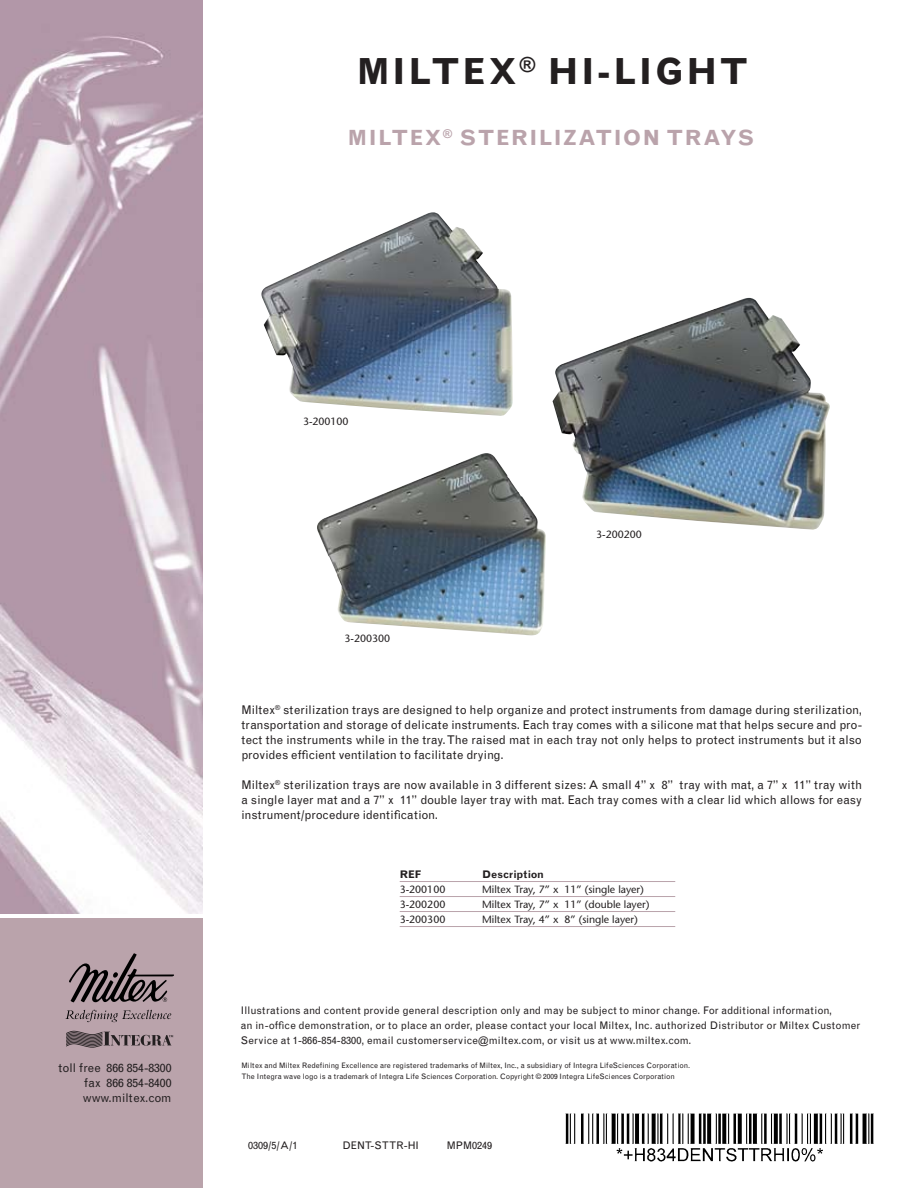
<style>
.page{position:relative;width:918px;height:1188px;background:#fff}
.page>*{position:absolute;margin:0;border:0;box-sizing:border-box;transform-origin:0 0}
.t1{font:700 36px "Grotesque";letter-spacing:.07em;color:#231f20}
.t2{font:700 21px "Grotesque";letter-spacing:.07em;color:#baa3ab}
.t3{font:12px/15px "Grotesque";color:#231f20;text-align:justify}
.t4{font:10.5px/15px "Grotesque";letter-spacing:.01em;color:#231f20}
.t5{font:10.5px "Stone Sans";color:#231f20}
.t6{font:700 10.5px "Grotesque";color:#231f20}
.t7{font:7.5px/10.5px "Grotesque";color:#231f20}
</style>
<div class="page">
<div style="left:0;top:918px;width:202px;height:270px;background:#baa3ab"></div>
<svg style="left:69px;top:953px;width:105px;height:49px"></svg>
<svg style="left:65px;top:1010px;width:106px;height:12px"></svg>
<svg style="left:66px;top:1031px;width:107px;height:17px"></svg>
<img style="left:0;top:0;width:202px;height:913px">
<hr style="left:400px;top:881px;width:275px;height:1px;background:#baa3ab">
<hr style="left:400px;top:896px;width:275px;height:1px;background:#baa3ab">
<hr style="left:400px;top:911px;width:275px;height:1px;background:#baa3ab">
<hr style="left:400px;top:926px;width:275px;height:1px;background:#baa3ab">
<img style="left:261px;top:212px;width:252px;height:204px">
<img style="left:553px;top:298px;width:277px;height:232px">
<img style="left:317px;top:453px;width:229px;height:182px">
<img style="left:565px;top:1113px;width:309px;height:49px">
<h1 class="t1" style="left:357px;top:51px;width:393px">MILTEX<sup>®</sup> HI-LIGHT</h1>
<h2 class="t2" style="left:348px;top:125px;width:408px">MILTEX<sup>®</sup> STERILIZATION TRAYS</h2>
<p class="t5" style="left:303px;top:415px;width:47px">3-200100</p>
<p class="t5" style="left:345px;top:632px;width:47px">3-200300</p>
<p class="t5" style="left:596px;top:528px;width:47px">3-200200</p>
<p class="t3" style="left:241px;top:703px;width:622px">Miltex<sup>®</sup> sterilization trays are designed to help organize and protect instruments from damage during sterilization, transportation and storage of delicate instruments. Each tray comes with a silicone mat that helps secure and pro&shy;tect the instruments while in the tray. The raised mat in each tray not only helps to protect instruments but it also provides efficient ventilation to facilitate drying.</p>
<p class="t3" style="left:241px;top:778px;width:622px">Miltex<sup>®</sup> sterilization trays are now available in 3 different sizes: A small 4” x 8” tray with mat, a 7” x 11” tray with a single layer mat and a 7” x 11” double layer tray with mat. Each tray comes with a clear lid which allows for easy instrument/procedure identification.</p>
<p class="t6" style="left:400px;top:868px;width:23px">REF</p>
<p class="t6" style="left:482px;top:868px;width:63px">DESCRIPTION</p>
<p class="t5" style="left:400px;top:883px;width:47px">3-200100</p>
<p class="t5" style="left:482px;top:883px;width:163px">Miltex Tray, 7” x 11” (single layer)</p>
<p class="t5" style="left:400px;top:898px;width:47px">3-200200</p>
<p class="t5" style="left:482px;top:898px;width:169px">Miltex Tray, 7” x 11” (double layer)</p>
<p class="t5" style="left:400px;top:913px;width:47px">3-200300</p>
<p class="t5" style="left:482px;top:913px;width:157px">Miltex Tray, 4” x 8” (single layer)</p>
<p class="t4" style="left:241px;top:1003px;width:621px">Illustrations and content provide general description only and may be subject to minor change. For additional information,<br>an in-office demonstration, or to place an order, please contact your local Miltex, Inc. authorized Distributor or Miltex Customer<br>Service at 1-866-854-8300, email customerservice@miltex.com, or visit us at www.miltex.com.</p>
<p class="t3" style="left:83px;top:1060px;width:90px;text-indent:-24px">toll free 866 854-8300 fax 866 854-8400 www.miltex.com</p>
<p class="t7" style="left:242px;top:1061px;width:450px">Miltex and Miltex Redefining Excellence are registered trademarks of Miltex, Inc., a subsidiary of Integra LifeSciences Corporation.<br>The Integra wave logo is a trademark of Integra Life Sciences Corporation. Copyright © 2009 Integra LifeSciences Corporation</p>
<p class="t4" style="left:248px;top:1138px;width:51px">0309/5/A/1</p>
<p class="t4" style="left:342px;top:1138px;width:78px">DENT-STTR-HI</p>
<p class="t4" style="left:447px;top:1138px;width:47px">MPM0249</p>
</div>
